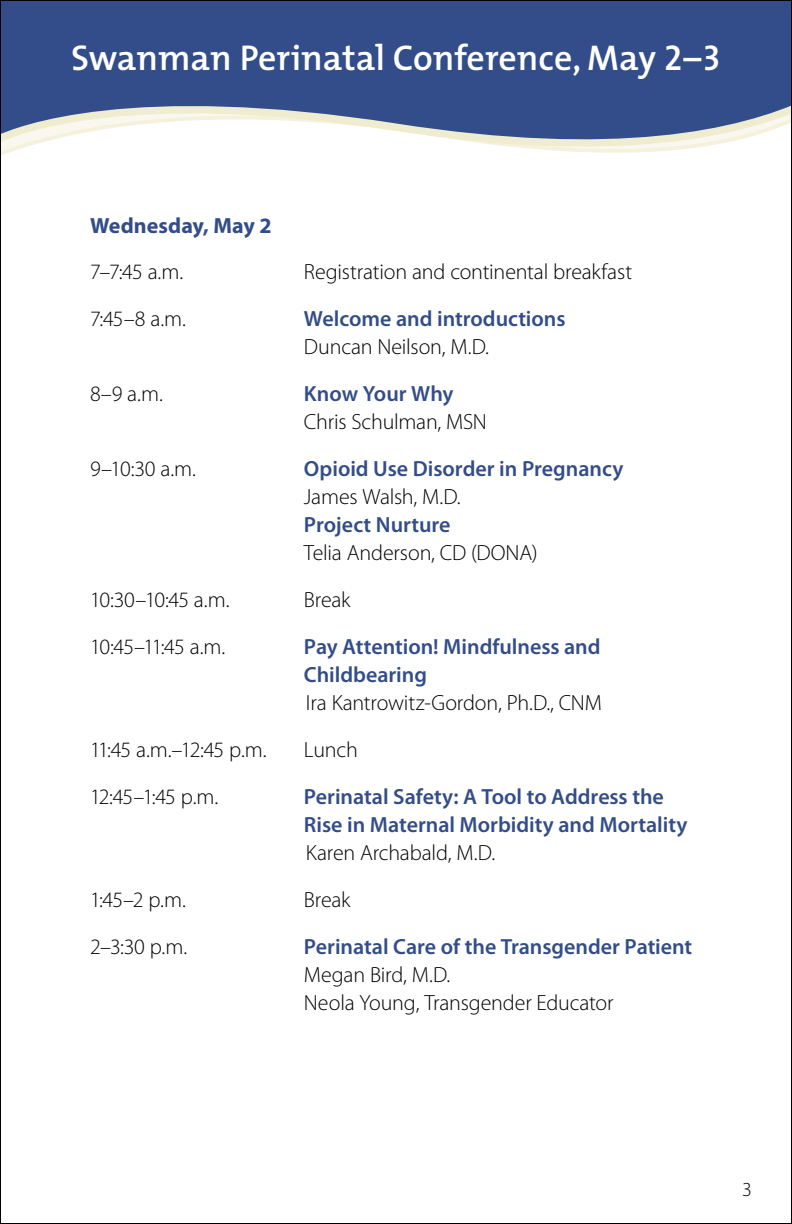
<style>
.page{position:relative;width:792px;height:1224px;background:#fff}
.page>*{position:absolute;margin:0;border:0;box-sizing:border-box;transform-origin:0 0}
.t1{font:600 36px "The Mix";color:#fff}
.t2{font:300 22px/28px "Myriad Pro";letter-spacing:-.01em;color:#000}
.t3{font:600 22px/28px "Myriad Pro";color:#324d89}
.t4{font:700 22px "Myriad Pro";color:#324d89}
.t5{font:300 20px "Myriad Pro";color:#000}
.s1{font-family:"The Mix Semi Bold Caps";font-weight:400}
</style>
<div class="page">
<div style="left:2px;top:2px;width:788px;height:84px;background:#324d89"></div>
<svg style="left:2px;top:86px;width:788px;height:69px"></svg>
<h1 class="t1" style="left:71px;top:35px;width:651px">Swanman Perinatal Conference, May <span class="s1">2–3</span></h1>
<p class="t4" style="left:90px;top:213px;width:183px">Wednesday, May 2</p>
<p class="t2" style="left:90px;top:259px;width:95px">7–7:45 a.m.</p>
<p class="t2" style="left:304px;top:259px;width:330px">Registration and continental breakfast</p>
<p class="t2" style="left:90px;top:305px;width:98px">7:45–8 a.m.</p>
<p class="t3" style="left:304px;top:305px;width:263px">Welcome and introductions</p>
<p class="t2" style="left:304px;top:333px;width:187px">Duncan Neilson, M.D.</p>
<p class="t2" style="left:90px;top:380px;width:74px">8–9 a.m.</p>
<p class="t3" style="left:304px;top:380px;width:151px">Know Your Why</p>
<p class="t2" style="left:304px;top:408px;width:184px">Chris Schulman, MSN</p>
<p class="t2" style="left:90px;top:455px;width:108px">9–10:30 a.m.</p>
<p class="t3" style="left:304px;top:455px;width:321px">Opioid Use Disorder in Pregnancy</p>
<p class="t2" style="left:304px;top:483px;width:158px">James Walsh, M.D.</p>
<p class="t3" style="left:304px;top:511px;width:148px">Project Nurture</p>
<p class="t2" style="left:304px;top:539px;width:235px">Telia Anderson, CD (DONA)</p>
<p class="t2" style="left:90px;top:586px;width:141px">10:30–10:45 a.m.</p>
<p class="t2" style="left:304px;top:586px;width:48px">Break</p>
<p class="t2" style="left:90px;top:633px;width:137px">10:45–11:45 a.m.</p>
<p class="t3" style="left:304px;top:633px;width:298px">Pay Attention! Mindfulness and<br>Childbearing</p>
<p class="t2" style="left:306px;top:689px;width:297px">Ira Kantrowitz-Gordon, Ph.D., CNM</p>
<p class="t2" style="left:90px;top:736px;width:178px">11:45 a.m.–12:45 p.m.</p>
<p class="t2" style="left:304px;top:736px;width:55px">Lunch</p>
<p class="t2" style="left:90px;top:783px;width:130px">12:45–1:45 p.m.</p>
<p class="t3" style="left:304px;top:783px;width:385px">Perinatal Safety: A Tool to Address the<br>Rise in Maternal Morbidity and Mortality</p>
<p class="t2" style="left:306px;top:839px;width:191px">Karen Archabald, M.D.</p>
<p class="t2" style="left:90px;top:886px;width:97px">1:45–2 p.m.</p>
<p class="t2" style="left:304px;top:886px;width:48px">Break</p>
<p class="t2" style="left:90px;top:933px;width:99px">2–3:30 p.m.</p>
<p class="t3" style="left:304px;top:933px;width:390px">Perinatal Care of the Transgender Patient</p>
<p class="t2" style="left:304px;top:961px;width:311px">Megan Bird, M.D.<br>Neola Young, Transgender Educator</p>
<p class="t5" style="left:742px;top:1178px;width:11px">3</p>
</div>
